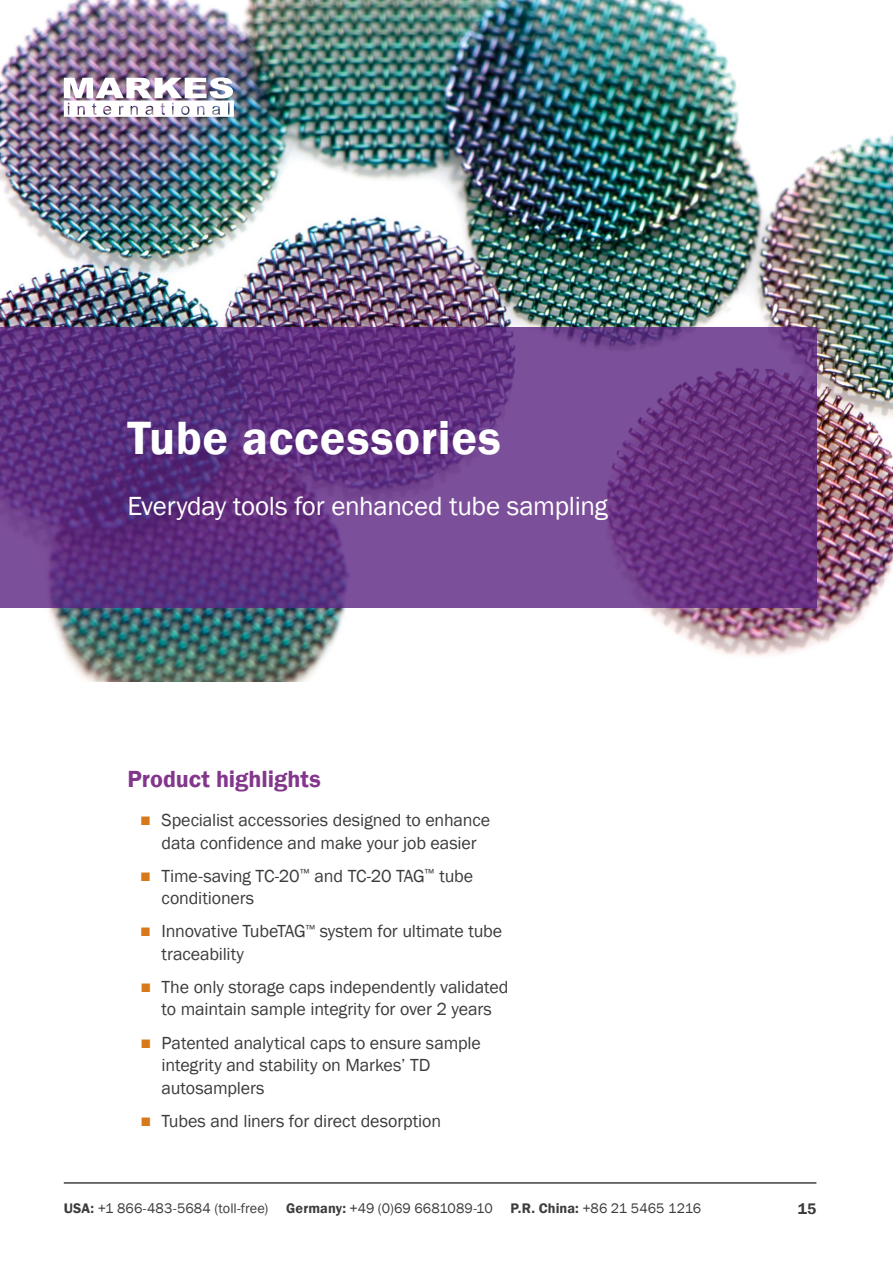
<style>
.page{position:relative;width:893px;height:1263px;background:#fff}
.page>*{position:absolute;margin:0;border:0;box-sizing:border-box;transform-origin:0 0}
.t1{font:600 48px "Franklin Gothic";letter-spacing:.015em;color:#fff}
.t2{font:27px "Franklin Gothic";letter-spacing:-.01em;color:#fff}
.t3{font:600 24px "Franklin Gothic";color:#82368c}
.t4{font:18px/22.5px "Franklin Gothic";letter-spacing:-.01em;color:#3c3c3b}
.t5{font:600 15.75px "Franklin Gothic";color:#3c3c3b}
.t6{font:14.25px "Franklin Gothic";letter-spacing:.005em;color:#3c3c3b}
.s1{color:#d7781b}
.s2{font-weight:600}
</style>
<div class="page">
<hr style="left:64px;top:1182px;width:752px;height:1px;background:#000">
<img style="left:0;top:0;width:893px;height:682px">
<svg style="left:0;top:327px;width:816px;height:281px;background:#683887"></svg>
<img style="left:64px;top:77px;width:170px;height:40px">
<h1 class="t1" style="left:128px;top:409px;width:375px">Tube accessories</h1>
<h2 class="t2" style="left:128px;top:489px;width:482px">Everyday tools for enhanced tube sampling</h2>
<h3 class="t3" style="left:128px;top:764px;width:195px">Product highlights</h3>
<p class="t4" style="left:140px;top:809px;width:351px;text-align:center"><span class="s1">■</span> Specialist accessories designed to enhance data confidence and make your job easier</p>
<p class="t4" style="left:162px;top:865px;width:313px;text-indent:-21px"><span class="s1">■</span> Time-saving TC-20<sup>™</sup> and TC-20 TAG<sup>™</sup> tube conditioners</p>
<p class="t4" style="left:162px;top:920px;width:342px;text-indent:-21px"><span class="s1">■</span> Innovative TubeTAG<sup>™</sup> system for ultimate tube traceability</p>
<p class="t4" style="left:140px;top:976px;width:370px;text-align:center"><span class="s1">■</span> The only storage caps independently validated to maintain sample integrity for over 2 years</p>
<p class="t4" style="left:162px;top:1032px;width:321px;text-indent:-21px"><span class="s1">■</span> Patented analytical caps to ensure sample integrity and stability on Markes’ TD autosamplers</p>
<p class="t4" style="left:140px;top:1110px;width:302px"><span class="s1">■</span> Tubes and liners for direct desorption</p>
<p class="t6" style="left:64px;top:1200px;width:430px"><span class="s2">USA:</span> +1 866-483-5684 (toll-free) <span class="s2">Germany:</span> +49 (0)69 6681089-10</p>
<p class="t6" style="left:511px;top:1200px;width:192px"><span class="s2">P.R. China:</span> +86 21 5465 1216</p>
<p class="t5" style="left:798px;top:1199px;width:20px">15</p>
</div>
